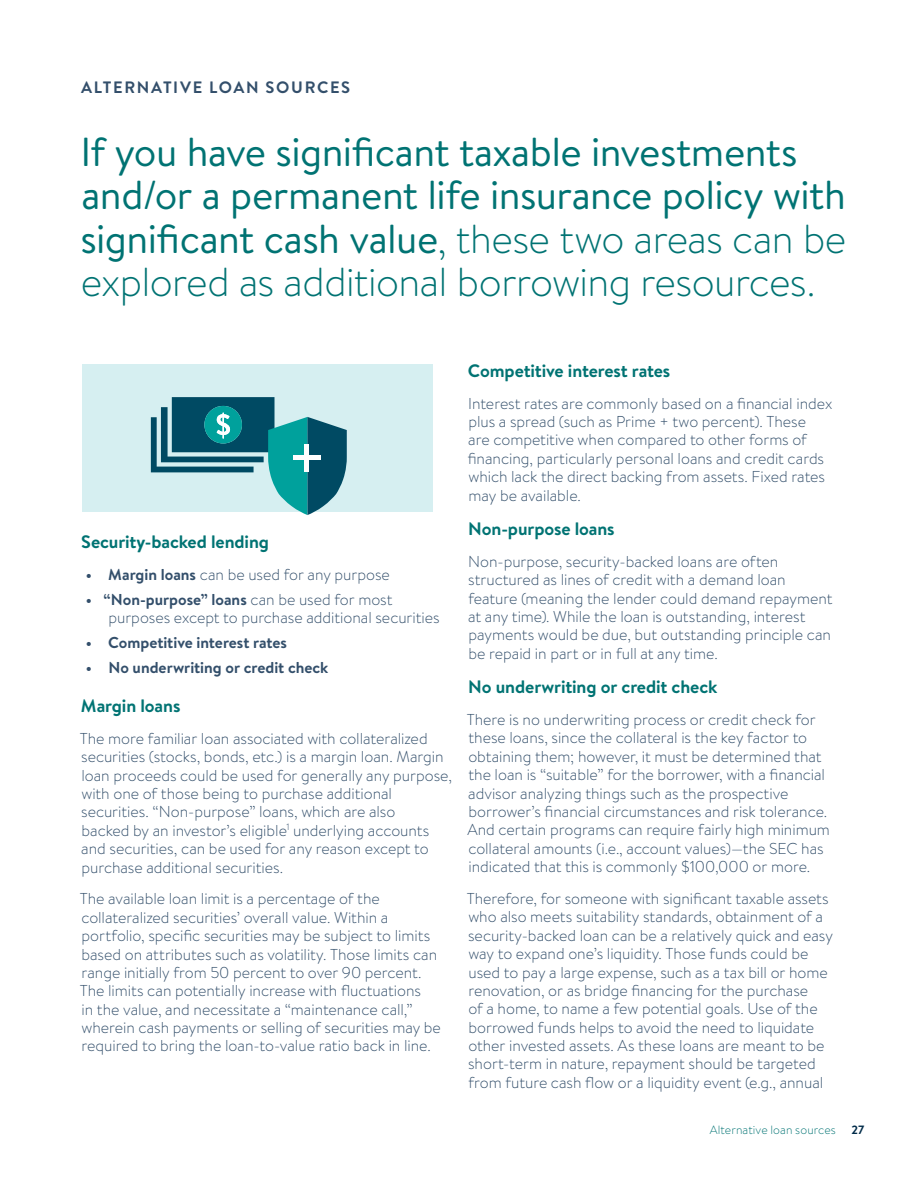
<style>
.page{position:relative;width:918px;height:1188px;background:#fff}
.page>*{position:absolute;margin:0;border:0;box-sizing:border-box;transform-origin:0 0}
.t1{font:40.5px/43.5px "Brandon Text";letter-spacing:-.015em;color:#007373}
.t2{font:700 18px "Brandon Text";letter-spacing:-.005em;color:#007373}
.t3{font:700 16.5px "Brandon Text";letter-spacing:.105em;color:#334f6b}
.t4{font:300 15.75px/18.5px "Brandon Text";letter-spacing:-.005em;color:#334f6b}
.t5{font:700 15.75px "Brandon Text";color:#334f6b}
.t6{font:300 12px "Brandon Text";letter-spacing:.01em;color:#007373}
.t7{font:700 12px "Brandon Text";color:#002b49}
.s1{font-weight:300}
.s2{font-weight:700}
</style>
<div class="page">
<div style="left:82px;top:364px;width:351px;height:148px;background:#d6eff1"></div>
<svg style="left:151px;top:397px;width:196px;height:118px"></svg>
<div style="left:304px;top:444px;width:5px;height:28px;background:#fff"></div>
<div style="left:293px;top:455px;width:27px;height:5px;background:#fff"></div>
<p class="t3" style="left:81px;top:75px;width:271px">ALTERNATIVE LOAN SOURCES</p>
<h1 class="t1" style="left:80px;top:129px;width:768px">If you have significant taxable investments and/or a permanent life insurance policy with significant cash value<span class="s1">, these two areas can be explored as additional borrowing resources.</span></h1>
<p class="t2" style="left:81px;top:529px;width:189px">Security-backed lending</p>
<p class="t4" style="left:86px;top:564px;width:305px"><span class="s2">• Margin loans</span> can be used for any purpose</p>
<p class="t4" style="left:108px;top:590px;width:333px;text-indent:-23px"><span class="s2">• “Non-purpose” loans</span> can be used for most purposes except to purchase additional securities</p>
<p class="t5" style="left:86px;top:632px;width:203px">• Competitive interest rates</p>
<p class="t5" style="left:86px;top:657px;width:244px">• No underwriting or credit check</p>
<p class="t2" style="left:81px;top:693px;width:101px">Margin loans</p>
<p class="t4" style="left:80px;top:729px;width:374px">The more familiar loan associated with collateralized securities (stocks, bonds, etc.) is a margin loan. Margin loan proceeds could be used for generally any purpose, with one of those being to purchase additional securities. “Non-purpose” loans, which are also<br>backed by an investor’s eligible<sup>1</sup> underlying accounts and securities, can be used for any reason except to purchase additional securities.</p>
<p class="t4" style="left:80px;top:889px;width:363px">The available loan limit is a percentage of the collateralized securities’ overall value. Within a portfolio, specific securities may be subject to limits based on attributes such as volatility. Those limits can range initially from 50 percent to over 90 percent.<br>The limits can potentially increase with fluctuations<br>in the value, and necessitate a “maintenance call,” wherein cash payments or selling of securities may be required to bring the loan-to-value ratio back in line.</p>
<p class="t2" style="left:468px;top:358px;width:204px">Competitive interest rates</p>
<p class="t4" style="left:468px;top:393px;width:366px">Interest rates are commonly based on a financial index plus a spread (such as Prime + two percent). These<br>are competitive when compared to other forms of financing, particularly personal loans and credit cards which lack the direct backing from assets. Fixed rates may be available.</p>
<p class="t2" style="left:468px;top:516px;width:148px">Non-purpose loans</p>
<p class="t4" style="left:468px;top:552px;width:366px">Non-purpose, security-backed loans are often structured as lines of credit with a demand loan feature (meaning the lender could demand repayment at any time). While the loan is outstanding, interest payments would be due, but outstanding principle can be repaid in part or in full at any time.</p>
<p class="t2" style="left:468px;top:674px;width:251px">No underwriting or credit check</p>
<p class="t4" style="left:467px;top:710px;width:365px">There is no underwriting process or credit check for these loans, since the collateral is the key factor to obtaining them; however, it must be determined that the loan is “suitable” for the borrower, with a financial advisor analyzing things such as the prospective borrower’s financial circumstances and risk tolerance.<br>And certain programs can require fairly high minimum collateral amounts (i.e., account values)—the SEC has indicated that this is commonly $100,000 or more.</p>
<p class="t4" style="left:467px;top:889px;width:368px">Therefore, for someone with significant taxable assets who also meets suitability standards, obtainment of a security-backed loan can be a relatively quick and easy way to expand one’s liquidity. Those funds could be used to pay a large expense, such as a tax bill or home renovation, or as bridge financing for the purchase<br>of a home, to name a few potential goals. Use of the borrowed funds helps to avoid the need to liquidate other invested assets. As these loans are meant to be short-term in nature, repayment should be targeted from future cash flow or a liquidity event (e.g., annual</p>
<p class="t6" style="left:710px;top:1122px;width:128px">Alternative loan sources</p>
<p class="t7" style="left:852px;top:1121px;width:14px">27</p>
</div>
